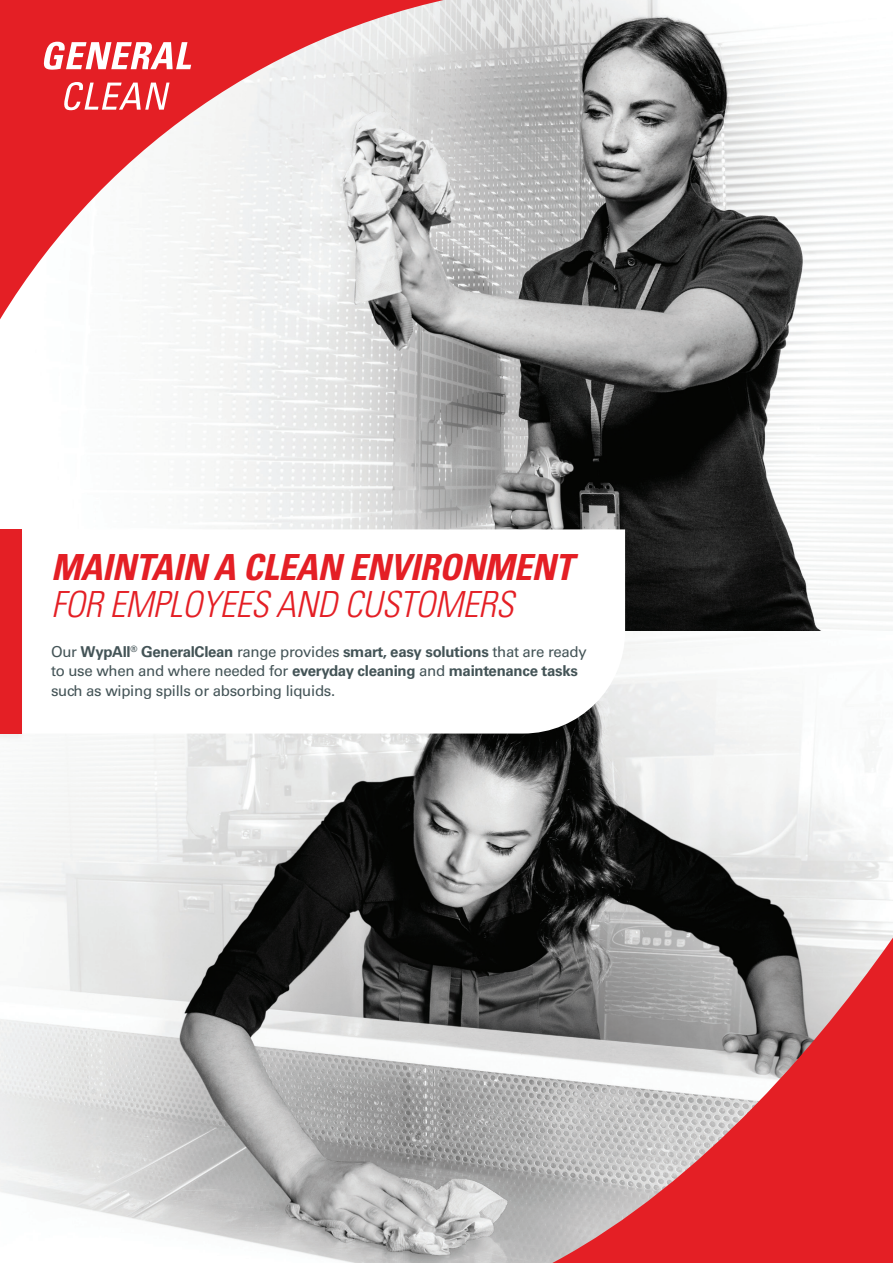
<style>
.page{position:relative;width:893px;height:1263px;background:#fff}
.page>*{position:absolute;margin:0;border:0;box-sizing:border-box;transform-origin:0 0}
.t1{font:italic 700 condensed 36px "Univers LT Std";letter-spacing:-.01em;color:#e41f25}
.t2{font:italic 300 condensed 36px "Univers LT Std";letter-spacing:-.01em;color:#e41f25}
.t3{font:15px/19.5px "Univers LT Std";letter-spacing:-.02em;color:#445457}
.s1{font-weight:700}
</style>
<div class="page">
<img style="left:0;top:0;width:893px;height:1263px">
<svg style="left:26px;top:529px;width:599px;height:204px"></svg>
<svg style="left:0;top:0;width:520px;height:319px"></svg>
<svg style="left:63px;top:82px;width:107px;height:28px"></svg>
<svg style="left:43px;top:42px;width:148px;height:28px"></svg>
<svg style="left:527px;top:937px;width:366px;height:326px"></svg>
<div style="left:0;top:529px;width:26px;height:213px;background:#231f20;opacity:.05"></div>
<div style="left:0;top:529px;width:21px;height:204px;background:#e41f25"></div>
<h1 class="t1" style="left:51px;top:545px;width:524px">MAINTAIN A CLEAN ENVIRONMENT</h1>
<h1 class="t2" style="left:51px;top:583px;width:464px">FOR EMPLOYEES AND CUSTOMERS</h1>
<p class="t3" style="left:51px;top:642px;width:537px">Our <span class="s1">WypAll</span><sup>®</sup> <span class="s1">GeneralClean</span> range provides <span class="s1">smart, easy solutions</span> that are ready to use when and where needed for <span class="s1">everyday cleaning</span> and <span class="s1">maintenance tasks </span>such as wiping spills or absorbing liquids.</p>
</div>
